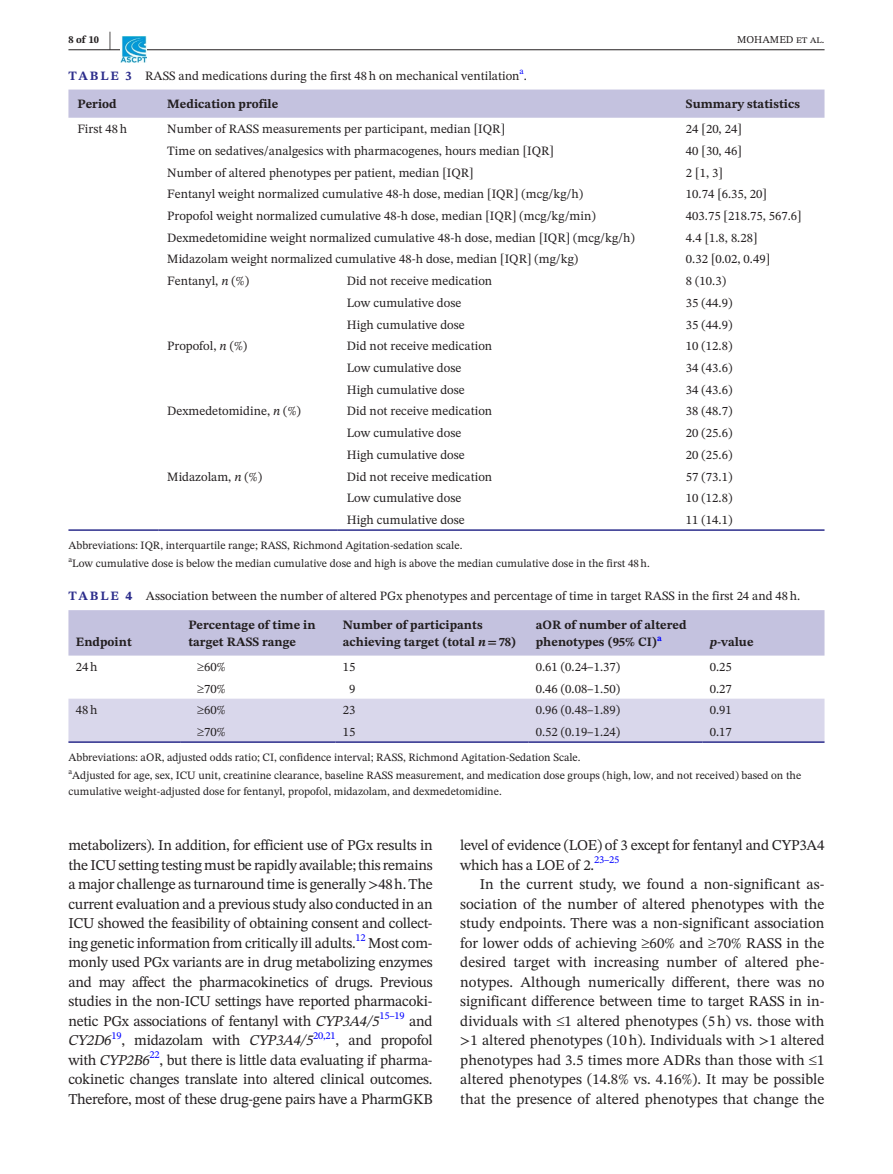
<style>
.page{position:relative;width:893px;height:1174px;background:#fff}
.page>*{position:absolute;margin:0;border:0;box-sizing:border-box;transform-origin:0 0}
.t1{font:15px/19.5px "STIX Two Text";letter-spacing:-.02em;color:#231f20;text-align:justify}
.t2{font:italic 15px "STIX Two Text";letter-spacing:-.02em;color:#231f20}
.t3{font:12.75px "STIX Two Text";color:#231f20}
.t4{font:700 12.75px/17.2px "STIX Two Text";color:#231f20}
.t5{font:11.25px/15.8px "STIX Two Text";color:#231f20}
.t6{font:10.5px "STIX Two Text";letter-spacing:-.02em;color:#00f}
.t7{font:10.5px "STIX Two Text";color:#231f20}
.t8{font:700 10.5px "STIX Two Text";color:#231f20}
.t9{font:8.85px "STIX Two Text";color:#00f}
.t10{font:7.8px "STIX Two Text";color:#231f20}
.s1{font-size:21px}
.s2{font-weight:700;color:#2c2d8c}
.s3{font-style:italic}
.s4{font-family:"STIX"}
.s5{font-style:normal}
</style>
<div class="page">
<hr style="left:68px;top:49px;width:756px;height:1px;background:#231f20">
<img style="left:121px;top:37px;width:25px;height:25px">
<div style="left:68px;top:90px;width:756px;height:28px;background:#c4c2df"></div>
<hr style="left:68px;top:529px;width:90px;height:2px;background:#2c2d8c">
<hr style="left:158px;top:529px;width:180px;height:2px;background:#2c2d8c">
<hr style="left:338px;top:529px;width:339px;height:2px;background:#2c2d8c">
<hr style="left:677px;top:529px;width:147px;height:2px;background:#2c2d8c">
<div style="left:68px;top:610px;width:756px;height:45px;background:#c4c2df"></div>
<div style="left:68px;top:698px;width:756px;height:43px;background:#d9d7eb"></div>
<hr style="left:68px;top:741px;width:113px;height:2px;background:#2c2d8c">
<hr style="left:181px;top:741px;width:154px;height:2px;background:#2c2d8c">
<hr style="left:335px;top:741px;width:193px;height:2px;background:#2c2d8c">
<hr style="left:528px;top:741px;width:174px;height:2px;background:#2c2d8c">
<hr style="left:702px;top:741px;width:122px;height:2px;background:#2c2d8c">
<p class="t8" style="left:68px;top:32px;width:44px">8 of 10 <span class="s1">|</span></p>
<p class="t7" style="left:737px;top:32px;width:89px">MOHAMED et al.</p>
<p class="t9" style="left:520px;top:65px;width:6px">a</p>
<p class="t3" style="left:68px;top:66px;width:460px"><span class="s2">TABLE 3</span> RASS and medications during the first 48h on mechanical ventilation .</p>
<p class="t4" style="left:77px;top:96px;width:41px">Period</p>
<p class="t4" style="left:167px;top:96px;width:113px">Medication profile</p>
<p class="t4" style="left:686px;top:96px;width:116px">Summary statistics</p>
<p class="t3" style="left:77px;top:120px;width:51px">First 48h</p>
<p class="t3" style="left:167px;top:120px;width:339px">Number of RASS measurements per participant, median [IQR]</p>
<p class="t3" style="left:686px;top:120px;width:57px">24 [20, 24]</p>
<p class="t3" style="left:167px;top:141px;width:388px">Time on sedatives/analgesics with pharmacogenes, hours median [IQR]</p>
<p class="t3" style="left:686px;top:141px;width:57px">40 [30, 46]</p>
<p class="t3" style="left:167px;top:163px;width:308px">Number of altered phenotypes per patient, median [IQR]</p>
<p class="t3" style="left:686px;top:163px;width:38px">2 [1, 3]</p>
<p class="t3" style="left:167px;top:185px;width:417px">Fentanyl weight normalized cumulative 48-h dose, median [IQR] (mcg/kg/h)</p>
<p class="t3" style="left:686px;top:185px;width:83px">10.74 [6.35, 20]</p>
<p class="t3" style="left:167px;top:207px;width:430px">Propofol weight normalized cumulative 48-h dose, median [IQR] (mcg/kg/min)</p>
<p class="t3" style="left:686px;top:207px;width:117px">403.75 [218.75, 567.6]</p>
<p class="t3" style="left:167px;top:228px;width:469px">Dexmedetomidine weight normalized cumulative 48-h dose, median [IQR] (mcg/kg/h)</p>
<p class="t3" style="left:686px;top:228px;width:73px">4.4 [1.8, 8.28]</p>
<p class="t3" style="left:167px;top:250px;width:412px">Midazolam weight normalized cumulative 48-h dose, median [IQR] (mg/kg)</p>
<p class="t3" style="left:686px;top:250px;width:86px">0.32 [0.02, 0.49]</p>
<p class="t3" style="left:167px;top:272px;width:83px">Fentanyl, <span class="s3">n</span> (%)</p>
<p class="t3" style="left:347px;top:272px;width:147px">Did not receive medication</p>
<p class="t3" style="left:686px;top:272px;width:42px">8 (10.3)</p>
<p class="t3" style="left:347px;top:293px;width:116px">Low cumulative dose</p>
<p class="t3" style="left:686px;top:293px;width:48px">35 (44.9)</p>
<p class="t3" style="left:347px;top:315px;width:119px">High cumulative dose</p>
<p class="t3" style="left:686px;top:315px;width:48px">35 (44.9)</p>
<p class="t3" style="left:167px;top:337px;width:82px">Propofol, <span class="s3">n</span> (%)</p>
<p class="t3" style="left:347px;top:337px;width:147px">Did not receive medication</p>
<p class="t3" style="left:686px;top:337px;width:48px">10 (12.8)</p>
<p class="t3" style="left:347px;top:359px;width:116px">Low cumulative dose</p>
<p class="t3" style="left:686px;top:359px;width:48px">34 (43.6)</p>
<p class="t3" style="left:347px;top:380px;width:119px">High cumulative dose</p>
<p class="t3" style="left:686px;top:380px;width:48px">34 (43.6)</p>
<p class="t3" style="left:167px;top:402px;width:135px">Dexmedetomidine, <span class="s3">n</span> (%)</p>
<p class="t3" style="left:347px;top:402px;width:147px">Did not receive medication</p>
<p class="t3" style="left:686px;top:402px;width:48px">38 (48.7)</p>
<p class="t3" style="left:347px;top:424px;width:116px">Low cumulative dose</p>
<p class="t3" style="left:686px;top:424px;width:48px">20 (25.6)</p>
<p class="t3" style="left:347px;top:445px;width:119px">High cumulative dose</p>
<p class="t3" style="left:686px;top:445px;width:48px">20 (25.6)</p>
<p class="t3" style="left:167px;top:467px;width:96px">Midazolam, <span class="s3">n</span> (%)</p>
<p class="t3" style="left:347px;top:467px;width:147px">Did not receive medication</p>
<p class="t3" style="left:686px;top:467px;width:48px">57 (73.1)</p>
<p class="t3" style="left:347px;top:489px;width:116px">Low cumulative dose</p>
<p class="t3" style="left:686px;top:489px;width:48px">10 (12.8)</p>
<p class="t3" style="left:347px;top:511px;width:119px">High cumulative dose</p>
<p class="t3" style="left:686px;top:511px;width:48px">11 (14.1)</p>
<p class="t5" style="left:68px;top:537px;width:395px">Abbreviations: IQR, interquartile range; RASS, Richmond Agitation-sedation scale.</p>
<p class="t10" style="left:68px;top:553px;width:5px">a</p>
<p class="t5" style="left:72px;top:555px;width:579px">Low cumulative dose is below the median cumulative dose and high is above the median cumulative dose in the first 48h.</p>
<p class="t3" style="left:68px;top:587px;width:733px"><span class="s2">TABLE 4</span> Association between the number of altered PGx phenotypes and percentage of time in target RASS in the first 24 and 48h.</p>
<p class="t4" style="left:76px;top:634px;width:57px">Endpoint</p>
<p class="t4" style="left:188px;top:616px;width:129px">Percentage of time in target RASS range</p>
<p class="t4" style="left:343px;top:616px;width:175px">Number of participants achieving target (total <span class="s3">n</span><span class="s4">=</span>78)</p>
<p class="t4" style="left:536px;top:616px;width:152px">aOR of number of altered phenotypes (95% CI)<sup>a</sup></p>
<p class="t4" style="left:710px;top:634px;width:45px"><span class="s3">p</span>-value</p>
<p class="t3" style="left:76px;top:657px;width:23px">24h</p>
<p class="t3" style="left:197px;top:657px;width:30px">≥60%</p>
<p class="t3" style="left:343px;top:657px;width:14px">15</p>
<p class="t3" style="left:536px;top:657px;width:86px">0.61 (0.24–1.37)</p>
<p class="t3" style="left:710px;top:657px;width:24px">0.25</p>
<p class="t3" style="left:197px;top:679px;width:30px">≥70%</p>
<p class="t3" style="left:349px;top:679px;width:8px">9</p>
<p class="t3" style="left:536px;top:679px;width:86px">0.46 (0.08–1.50)</p>
<p class="t3" style="left:710px;top:679px;width:24px">0.27</p>
<p class="t3" style="left:76px;top:701px;width:23px">48h</p>
<p class="t3" style="left:197px;top:701px;width:30px">≥60%</p>
<p class="t3" style="left:343px;top:701px;width:14px">23</p>
<p class="t3" style="left:536px;top:701px;width:86px">0.96 (0.48–1.89)</p>
<p class="t3" style="left:710px;top:701px;width:24px">0.91</p>
<p class="t3" style="left:197px;top:722px;width:30px">≥70%</p>
<p class="t3" style="left:343px;top:722px;width:14px">15</p>
<p class="t3" style="left:536px;top:722px;width:86px">0.52 (0.19–1.24)</p>
<p class="t3" style="left:710px;top:722px;width:24px">0.17</p>
<p class="t5" style="left:68px;top:749px;width:514px">Abbreviations: aOR, adjusted odds ratio; CI, confidence interval; RASS, Richmond Agitation-Sedation Scale.</p>
<p class="t10" style="left:68px;top:765px;width:5px">a</p>
<p class="t5" style="left:68px;top:767px;width:734px;text-indent:4px">Adjusted for age, sex, ICU unit, creatinine clearance, baseline RASS measurement, and medication dose groups (high, low, and not received) based on the cumulative weight-adjusted dose for fentanyl, propofol, midazolam, and dexmedetomidine.</p>
<p class="t1" style="left:68px;top:835px;width:366px">metabolizers). In addition, for efficient use of PGx results in the ICU setting testing must be rapidly available; this remains a major challenge as turnaround time is generally <span class="s4">&gt;</span>48h. The current evaluation and a previous study also conducted in an ICU showed the feasibility of obtaining consent and collect&shy;ing genetic information from critically ill adults.</p>
<p class="t6" style="left:355px;top:930px;width:12px">12</p>
<p class="t1" style="left:68px;top:933px;width:366px;text-indent:300px">Most com&shy;monly used PGx variants are in drug metabolizing enzymes and may affect the pharmacokinetics of drugs. Previous studies in the non-ICU settings have reported pharmacoki&shy;netic PGx associations of fentanyl with <span class="s3">CYP3A4/5</span></p>
<p class="t6" style="left:379px;top:1008px;width:27px">15–19</p>
<p class="t1" style="left:409px;top:1011px;width:25px">and</p>
<p class="t6" style="left:111px;top:1027px;width:12px">19</p>
<p class="t1" style="left:121px;top:1030px;width:193px">, midazolam with <span class="s3">CYP3A4/5</span></p>
<p class="t6" style="left:313px;top:1027px;width:24px">20,21</p>
<p class="t1" style="left:336px;top:1030px;width:99px">, and propofol</p>
<p class="t2" style="left:68px;top:1049px;width:83px"><span class="s5">with</span> CYP2B6</p>
<p class="t6" style="left:150px;top:1047px;width:12px">22</p>
<p class="t2" style="left:68px;top:1029px;width:45px">CY2D6</p>
<p class="t1" style="left:68px;top:1050px;width:366px;text-indent:91px">, but there is little data evaluating if pharma&shy;cokinetic changes translate into altered clinical outcomes.<br>Therefore, most of these drug-gene pairs have a PharmGKB</p>
<p class="t1" style="left:460px;top:835px;width:366px">level of evidence (LOE) of 3 except for fentanyl and CYP3A4 which has a LOE of 2.</p>
<p class="t6" style="left:594px;top:852px;width:27px">23–25</p>
<p class="t1" style="left:460px;top:874px;width:366px;text-indent:20px">In the current study, we found a non-significant as&shy;sociation of the number of altered phenotypes with the study endpoints. There was a non-significant association for lower odds of achieving ≥60% and ≥70% RASS in the desired target with increasing number of altered phe&shy;notypes. Although numerically different, there was no significant difference between time to target RASS in in&shy;dividuals with ≤1 altered phenotypes (5h) vs. those with <span class="s4">&gt;</span>1 altered phenotypes (10h). Individuals with <span class="s4">&gt;</span>1 altered phenotypes had 3.5 times more ADRs than those with ≤1 altered phenotypes (14.8% vs. 4.16%). It may be possible that the presence of altered phenotypes that change the</p>
</div>
